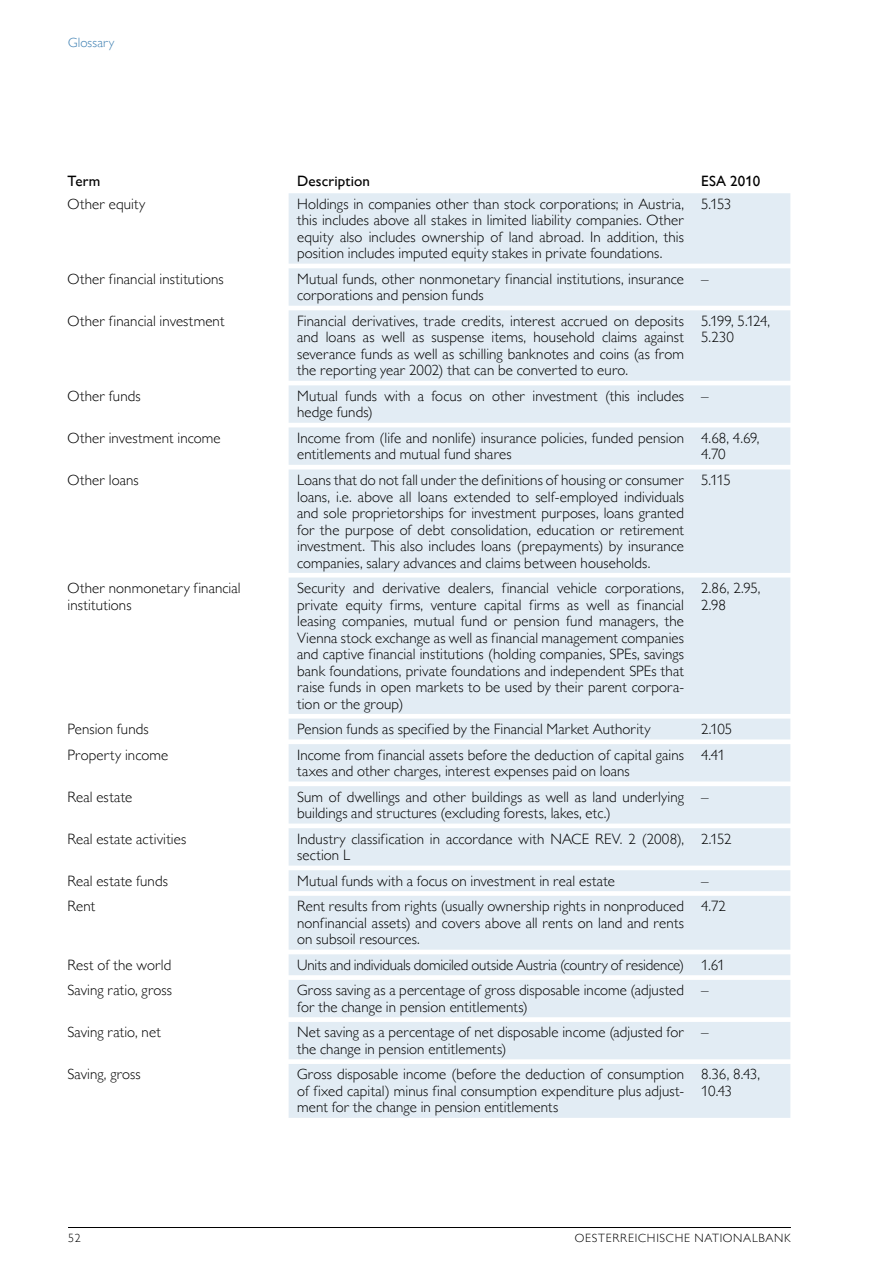
<style>
.page{position:relative;width:893px;height:1263px;background:#fff}
.page>*{position:absolute;margin:0;border:0;box-sizing:border-box;transform-origin:0 0}
.t1{font:300 15px/16.5px "Gill Sans MT Pro";letter-spacing:.005em;color:#000}
.t2{font:300 15px "Gill Sans MT Pro";letter-spacing:-.015em;color:#000}
.t3{font:500 15px "Gill Sans MT Pro";letter-spacing:.01em;color:#000}
.t4{font:300 15px/16.5px "Gill Sans MT Pro";letter-spacing:-.02em;color:#000}
.t5{font:300 13.5px "Gill Sans MT Pro";letter-spacing:.015em;color:#4081b3}
.t6{font:300 12px "Gill Sans MT Pro";letter-spacing:.06em;color:#000}
</style>
<div class="page">
<hr style="left:68px;top:1227px;width:723px;height:1px;background:#000">
<svg style="left:289px;top:193px;width:501px;height:925px;background:#e4edf4"></svg>
<p class="t5" style="left:68px;top:35px;width:48px">Glossary</p>
<p class="t3" style="left:68px;top:172px;width:34px">Term</p>
<p class="t3" style="left:297px;top:172px;width:74px">Description</p>
<p class="t3" style="left:701px;top:172px;width:61px">ESA 2010</p>
<p class="t1" style="left:68px;top:195px;width:79px">Other equity</p>
<p class="t1" style="left:297px;top:195px;width:388px;text-align:justify">Holdings in companies other than stock corporations; in Austria, this includes above all stakes in limited liability companies. Other equity also includes ownership of land abroad. In addition, this position includes imputed equity stakes in private foundations.</p>
<p class="t1" style="left:701px;top:195px;width:32px">5.153</p>
<p class="t1" style="left:68px;top:270px;width:158px">Other financial institutions</p>
<p class="t1" style="left:297px;top:270px;width:388px">Mutual funds, other nonmonetary financial institutions, insurance corporations and pension funds</p>
<p class="t1" style="left:701px;top:270px;width:9px">–</p>
<p class="t1" style="left:68px;top:312px;width:159px">Other financial investment</p>
<p class="t1" style="left:297px;top:312px;width:388px;text-align:justify">Financial derivatives, trade credits, interest accrued on deposits and loans as well as suspense items, household claims against severance funds as well as schilling banknotes and coins (as from the reporting year 2002) that can be converted to euro.</p>
<p class="t4" style="left:701px;top:312px;width:71px">5.199, 5.124,<br>5.230</p>
<p class="t1" style="left:68px;top:387px;width:75px">Other funds</p>
<p class="t1" style="left:297px;top:387px;width:388px">Mutual funds with a focus on other investment (this includes hedge funds)</p>
<p class="t1" style="left:701px;top:387px;width:9px">–</p>
<p class="t1" style="left:68px;top:429px;width:155px">Other investment income</p>
<p class="t1" style="left:297px;top:429px;width:388px">Income from (life and nonlife) insurance policies, funded pension entitlements and mutual fund shares</p>
<p class="t1" style="left:701px;top:429px;width:60px">4.68, 4.69,<br>4.70</p>
<p class="t1" style="left:68px;top:471px;width:73px">Other loans</p>
<p class="t1" style="left:297px;top:471px;width:388px;text-align:justify">Loans that do not fall under the definitions of housing or consumer loans, i.e. above all loans extended to self-employed individuals and sole proprietorships for investment purposes, loans granted for the purpose of debt consolidation, education or retirement investment. This also includes loans (prepayments) by insurance companies, salary advances and claims between households.</p>
<p class="t1" style="left:701px;top:471px;width:31px">5.115</p>
<p class="t1" style="left:68px;top:579px;width:175px">Other nonmonetary financial institutions</p>
<p class="t1" style="left:297px;top:579px;width:388px;text-align:justify">Security and derivative dealers, financial vehicle corporations, private equity firms, venture capital firms as well as financial leasing companies, mutual fund or pension fund managers, the Vienna stock exchange as well as financial management companies and captive financial institutions (holding companies, SPEs, savings bank foundations, private foundations and independent SPEs that raise funds in open markets to be used by their parent corpora&shy;tion or the group)</p>
<p class="t1" style="left:701px;top:579px;width:61px">2.86, 2.95,<br>2.98</p>
<p class="t1" style="left:68px;top:720px;width:83px">Pension funds</p>
<p class="t1" style="left:297px;top:720px;width:355px">Pension funds as specified by the Financial Market Authority</p>
<p class="t1" style="left:701px;top:720px;width:33px">2.105</p>
<p class="t1" style="left:68px;top:746px;width:102px">Property income</p>
<p class="t1" style="left:297px;top:746px;width:388px">Income from financial assets before the deduction of capital gains taxes and other charges, interest expenses paid on loans</p>
<p class="t1" style="left:701px;top:746px;width:26px">4.41</p>
<p class="t1" style="left:68px;top:788px;width:66px">Real estate</p>
<p class="t1" style="left:297px;top:788px;width:388px">Sum of dwellings and other buildings as well as land underlying buildings and structures (excluding forests, lakes, etc.)</p>
<p class="t1" style="left:701px;top:788px;width:9px">–</p>
<p class="t1" style="left:68px;top:830px;width:120px">Real estate activities</p>
<p class="t1" style="left:297px;top:830px;width:388px">Industry classification in accordance with NACE REV. 2 (2008), section L</p>
<p class="t1" style="left:701px;top:830px;width:32px">2.152</p>
<p class="t1" style="left:68px;top:872px;width:102px">Real estate funds</p>
<p class="t1" style="left:297px;top:872px;width:319px">Mutual funds with a focus on investment in real estate</p>
<p class="t1" style="left:701px;top:872px;width:9px">–</p>
<p class="t1" style="left:68px;top:898px;width:30px">Rent</p>
<p class="t1" style="left:297px;top:898px;width:388px;text-align:justify">Rent results from rights (usually ownership rights in nonproduced nonfinancial assets) and covers above all rents on land and rents on subsoil resources.</p>
<p class="t1" style="left:701px;top:898px;width:27px">4.72</p>
<p class="t1" style="left:68px;top:956px;width:105px">Rest of the world</p>
<p class="t2" style="left:297px;top:956px;width:429px">Units and individuals domiciled outside Austria (country of residence) 1.61</p>
<p class="t1" style="left:68px;top:982px;width:106px">Saving ratio, gross</p>
<p class="t1" style="left:297px;top:982px;width:388px">Gross saving as a percentage of gross disposable income (adjusted for the change in pension entitlements)</p>
<p class="t1" style="left:701px;top:982px;width:9px">–</p>
<p class="t1" style="left:68px;top:1024px;width:95px">Saving ratio, net</p>
<p class="t1" style="left:297px;top:1024px;width:388px">Net saving as a percentage of net disposable income (adjusted for the change in pension entitlements)</p>
<p class="t1" style="left:701px;top:1024px;width:9px">–</p>
<p class="t1" style="left:68px;top:1066px;width:75px">Saving, gross</p>
<p class="t1" style="left:297px;top:1066px;width:388px;text-align:justify">Gross disposable income (before the deduction of consumption of fixed capital) minus final consumption expenditure plus adjust&shy;ment for the change in pension entitlements</p>
<p class="t1" style="left:701px;top:1066px;width:61px">8.36, 8.43,<br>10.43</p>
<p class="t6" style="left:68px;top:1231px;width:14px">52</p>
<p class="t6" style="left:575px;top:1231px;width:218px">OESTERREICHISCHE NATIONALBANK</p>
</div>
